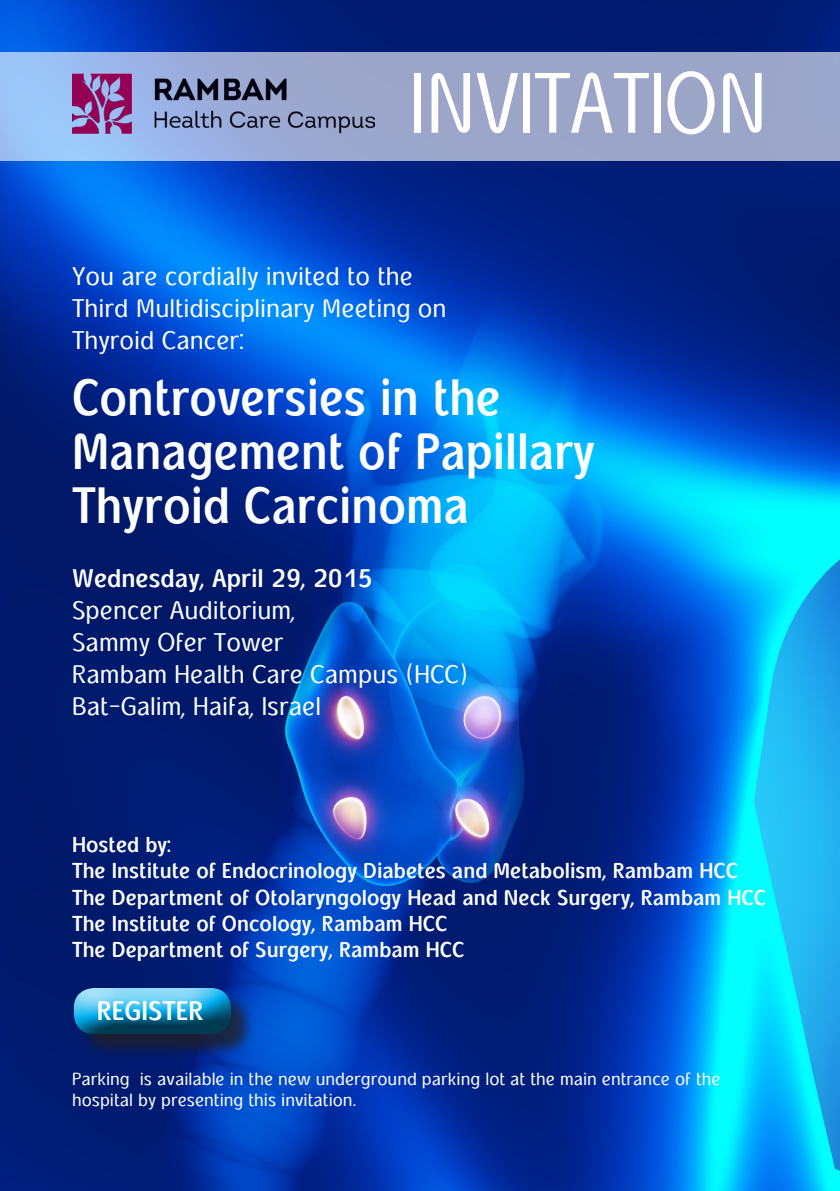
<style>
.page{position:relative;width:840px;height:1191px;background:#fff}
.page>*{position:absolute;margin:0;border:0;box-sizing:border-box;transform-origin:0 0}
.t1{font:87px "En Typogarph";letter-spacing:-.01em;color:#fff;scale:.8 1}
.t2{font:700 52px/54px "En Typogarph";color:#fff;scale:.85 1}
.t3{font:700 27.4px "En Typogarph";color:#fff;scale:.9 1}
.t4{font:26px "En Typogarph";color:#fff;scale:.9 1}
.t5{font:700 26px "En Typogarph";color:#fff;scale:.9 1}
.t6{font:700 22px "En Typogarph";color:#fff;scale:.9 1}
.t7{font:18px/21.6px "En Typogarph";color:#fff;scale:.9 1}
</style>
<div class="page">
<img style="left:0;top:0;width:839px;height:1191px">
<svg style="left:0;top:52px;width:839px;height:109px;fill:#9ba6c9"></svg>
<img style="left:72px;top:74px;width:302px;height:65px">
<div style="left:77px;top:991px;width:179px;height:68px;background:#231f20;opacity:.75"></div>
<div style="left:71px;top:985px;width:162px;height:37px;background:#fff;opacity:.75"></div>
<div style="left:71px;top:989px;width:162px;height:46px;background:#231f20;opacity:.75"></div>
<p class="t1" style="left:409px;top:43px;width:449px">INVITATION</p>
<p class="t4" style="left:72px;top:258px;width:380px">You are cordially invited to the</p>
<p class="t4" style="left:72px;top:290px;width:417px">Third Multidisciplinary Meeting on</p>
<p class="t4" style="left:72px;top:322px;width:193px">Thyroid Cancer:</p>
<p class="t2" style="left:72px;top:373px;width:616px">Controversies in the<br>Management of Papillary</p>
<p class="t2" style="left:72px;top:481px;width:468px">Thyroid Carcinoma</p>
<p class="t5" style="left:72px;top:560px;width:335px">Wednesday, April 29, 2015</p>
<p class="t4" style="left:72px;top:592px;width:250px">Spencer Auditorium,</p>
<p class="t4" style="left:72px;top:624px;width:236px">Sammy Ofer Tower</p>
<p class="t4" style="left:72px;top:656px;width:441px">Rambam Health Care Campus (HCC)</p>
<p class="t4" style="left:72px;top:688px;width:278px">Bat-Galim, Haifa, Israel</p>
<p class="t6" style="left:72px;top:829px;width:112px">Hosted by:</p>
<p class="t6" style="left:72px;top:855px;width:741px">The Institute of Endocrinology Diabetes and Metabolism, Rambam HCC</p>
<p class="t6" style="left:72px;top:882px;width:772px">The Department of Otolaryngology Head and Neck Surgery, Rambam HCC</p>
<p class="t6" style="left:72px;top:908px;width:418px">The Institute of Oncology, Rambam HCC</p>
<p class="t6" style="left:72px;top:934px;width:437px">The Department of Surgery, Rambam HCC</p>
<p class="t3" style="left:97px;top:992px;width:120px">REGISTER</p>
<p class="t7" style="left:72px;top:1068px;width:721px">Parking is available in the new underground parking lot at the main entrance of the hospital by presenting this invitation.</p>
</div>
